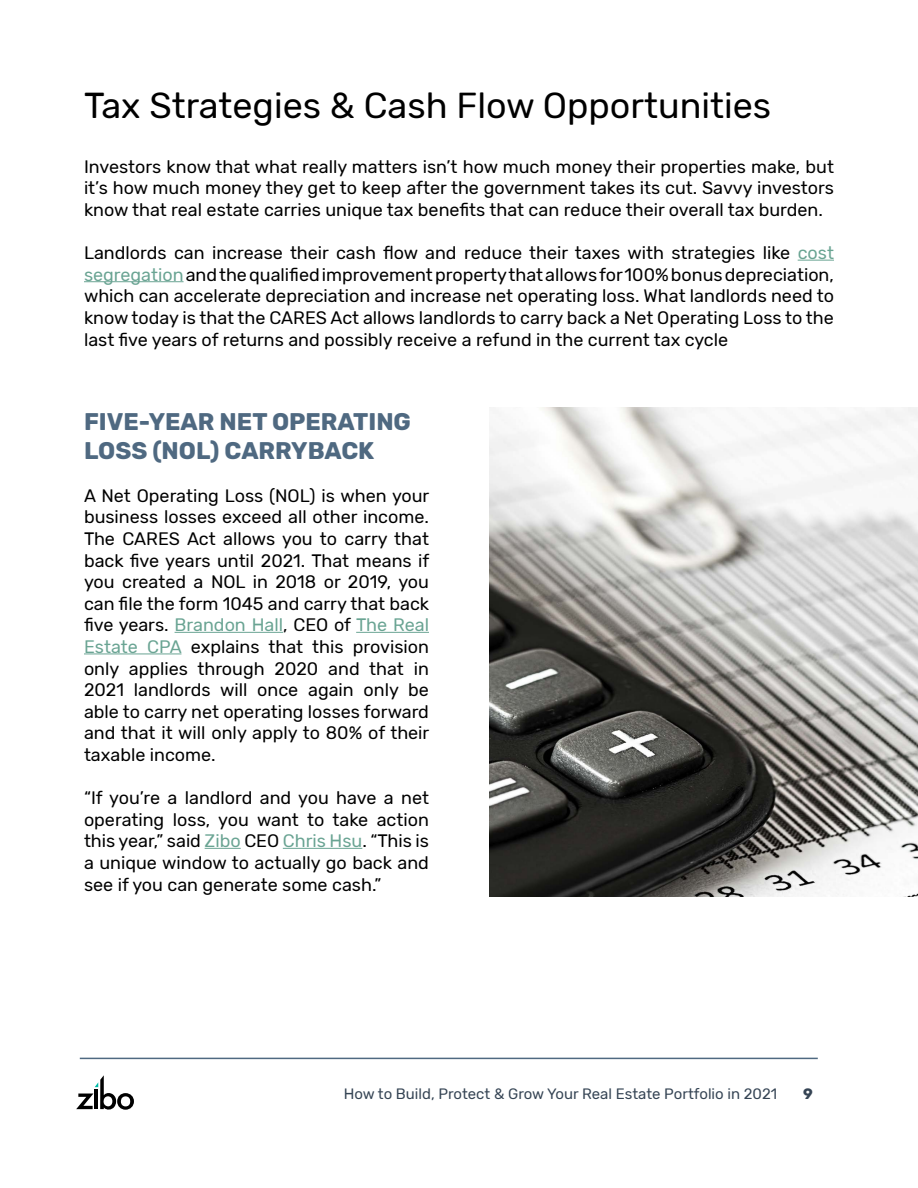
<style>
.page{position:relative;width:918px;height:1188px;background:#fff}
.page>*{position:absolute;margin:0;border:0;box-sizing:border-box;transform-origin:0 0}
.t1{font:36px "Rubik";color:#000}
.t2{font:700 24px/28.8px "Rubik";color:#4f6981}
.t3{font:18px/21.6px "Rubik";color:#000;text-align:justify}
.t4{font:15px "Rubik";color:#354454}
.t5{font:700 15px "Rubik";color:#354454}
.s1{color:#6aa493}
</style>
<div class="page">
<hr style="left:80px;top:1058px;width:738px;height:1px;background:#4f6981">
<svg style="left:76px;top:1075px;width:58px;height:35px"></svg>
<img style="left:489px;top:407px;width:429px;height:489px">
<hr style="left:798px;top:260px;width:36px;height:1px;background:#6aa493">
<hr style="left:84px;top:281px;width:100px;height:1px;background:#6aa493">
<hr style="left:175px;top:632px;width:108px;height:1px;background:#6aa493">
<hr style="left:356px;top:632px;width:73px;height:1px;background:#6aa493">
<hr style="left:84px;top:653px;width:97px;height:1px;background:#6aa493">
<hr style="left:205px;top:848px;width:36px;height:1px;background:#6aa493">
<hr style="left:283px;top:848px;width:79px;height:1px;background:#6aa493">
<h1 class="t1" style="left:84px;top:85px;width:689px">Tax Strategies &amp; Cash Flow Opportunities</h1>
<p class="t3" style="left:84px;top:156px;width:752px">Investors know that what really matters isn’t how much money their properties make, but it’s how much money they get to keep after the government takes its cut. Savvy investors know that real estate carries unique tax benefits that can reduce their overall tax burden.</p>
<p class="t3" style="left:84px;top:243px;width:752px">Landlords can increase their cash flow and reduce their taxes with strategies like <span class="s1">cost segregation</span> and the qualified improvement property that allows for 100% bonus depreciation, which can accelerate depreciation and increase net operating loss. What landlords need to know today is that the CARES Act allows landlords to carry back a Net Operating Loss to the last five years of returns and possibly receive a refund in the current tax cycle</p>
<h2 class="t2" style="left:84px;top:408px;width:328px">FIVE-YEAR NET OPERATING<br>LOSS (NOL) CARRYBACK</h2>
<p class="t3" style="left:84px;top:485px;width:347px">A Net Operating Loss (NOL) is when your business losses exceed all other income.<br>The CARES Act allows you to carry that back five years until 2021. That means if you created a NOL in 2018 or 2019, you can file the form 1045 and carry that back five years. <span class="s1">Brandon Hall</span>, CEO of <span class="s1">The Real Estate CPA</span> explains that this provision only applies through 2020 and that in 2021 landlords will once again only be able to carry net operating losses forward and that it will only apply to 80% of their taxable income.</p>
<p class="t3" style="left:84px;top:788px;width:347px">“If you’re a landlord and you have a net operating loss, you want to take action this year,” said <span class="s1">Zibo</span> CEO <span class="s1">Chris Hsu</span>. “This is a unique window to actually go back and see if you can generate some cash.”</p>
<p class="t4" style="left:344px;top:1085px;width:435px">How to Build, Protect &amp; Grow Your Real Estate Portfolio in 2021</p>
<p class="t5" style="left:803px;top:1085px;width:11px">9</p>
</div>
